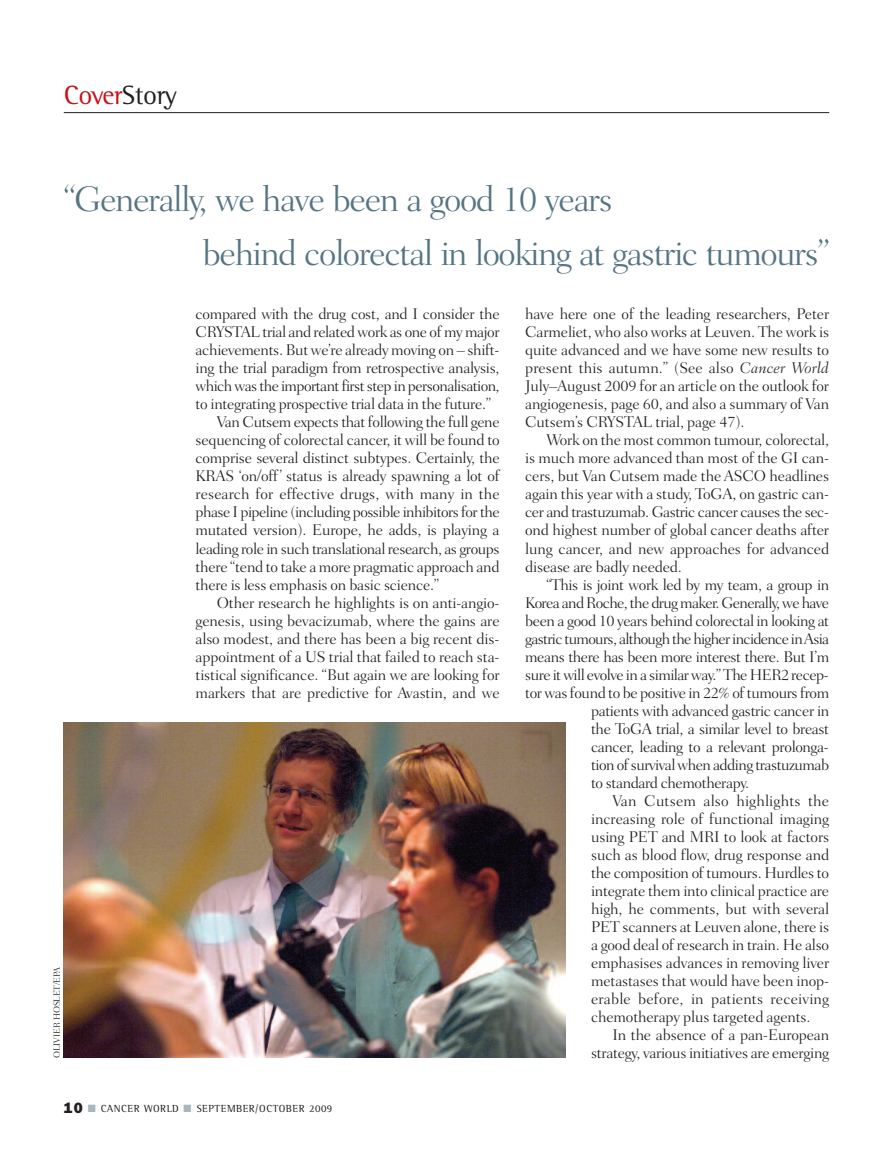
<style>
.page{position:relative;width:893px;height:1149px;background:#fff}
.page>*{position:absolute;margin:0;border:0;box-sizing:border-box;transform-origin:0 0}
.t1{font:300 36px/54px "Fairfield LH";letter-spacing:-.04em;color:#557482}
.t2{font:27px "Rotis Semi Serif";letter-spacing:-.015em;color:#c4121a}
.t3{font:300 15.75px/18px "Fairfield LH";letter-spacing:-.015em;color:#231f20;text-align:justify}
.t4{font:300 15.75px "Fairfield LH";letter-spacing:-.035em;color:#231f20}
.t5{font:300 15.75px "Fairfield LH";letter-spacing:.01em;color:#231f20}
.t6{font:300 15.75px "Fairfield LH";letter-spacing:-.045em;color:#231f20}
.t7{font:300 15.75px "Fairfield LH";letter-spacing:-.04em;color:#231f20}
.t8{font:10.5px "Rotis Semi Serif";letter-spacing:.05em;color:#231f20}
.t9{font:300 9px "Fairfield LH";letter-spacing:-.015em;color:#231f20}
.s1{color:#231f20}
.s2{font-family:"Franklin Gothic";font-weight:800;font-size:15px}
.s3{color:#a8b6be}
.s4{font-style:italic}
</style>
<div class="page">
<hr style="left:64px;top:112px;width:765px;height:1px;background:#231f20">
<img style="left:64px;top:722px;width:502px;height:335px">
<h2 class="t2" style="left:64px;top:86px;width:115px">Cover<span class="s1">Story</span></h2>
<h1 class="t1" style="left:202px;top:175px;width:628px;text-indent:-139px">“Generally, we have been a good 10 years<br>behind colorectal in looking at gastric tumours”</h1>
<p class="t9" style="left:53px;top:1057px;width:93px;rotate:-90deg">OLIVIER HOSLET/EPA</p>
<p class="t3" style="left:196px;top:306px;width:306px">compared with the drug cost, and I consider the</p>
<p class="t3" style="left:196px;top:324px;width:306px">CRYSTAL trial and related work as one of my major</p>
<p class="t3" style="left:196px;top:342px;width:305px">achievements. But we’re already moving on – shift-</p>
<p class="t3" style="left:196px;top:360px;width:305px">ing the trial paradigm from retrospective analysis,</p>
<p class="t4" style="left:196px;top:380px;width:306px">which was the important first step in personalisation,</p>
<p class="t3" style="left:196px;top:396px;width:297px">to integrating prospective trial data in the future.”</p>
<p class="t3" style="left:217px;top:414px;width:284px">Van Cutsem expects that following the full gene</p>
<p class="t3" style="left:196px;top:432px;width:306px">sequencing of colorectal cancer, it will be found to</p>
<p class="t3" style="left:196px;top:450px;width:306px">comprise several distinct subtypes. Certainly, the</p>
<p class="t3" style="left:196px;top:468px;width:306px">KRAS ‘on/off’ status is already spawning a lot of</p>
<p class="t3" style="left:196px;top:486px;width:306px">research for effective drugs, with many in the</p>
<p class="t4" style="left:196px;top:506px;width:306px">phase I pipeline (including possible inhibitors for the</p>
<p class="t3" style="left:196px;top:522px;width:306px">mutated version). Europe, he adds, is playing a</p>
<p class="t3" style="left:196px;top:540px;width:306px">leading role in such translational research, as groups</p>
<p class="t3" style="left:196px;top:558px;width:306px">there “tend to take a more pragmatic approach and</p>
<p class="t3" style="left:196px;top:576px;width:245px">there is less emphasis on basic science.”</p>
<p class="t3" style="left:217px;top:594px;width:284px">Other research he highlights is on anti-angio-</p>
<p class="t3" style="left:196px;top:612px;width:306px">genesis, using bevacizumab, where the gains are</p>
<p class="t3" style="left:196px;top:630px;width:305px">also modest, and there has been a big recent dis-</p>
<p class="t3" style="left:196px;top:648px;width:305px">appointment of a US trial that failed to reach sta-</p>
<p class="t3" style="left:196px;top:666px;width:306px">tistical significance. “But again we are looking for</p>
<p class="t3" style="left:196px;top:684px;width:306px">markers that are predictive for Avastin, and we</p>
<p class="t8" style="left:64px;top:1104px;width:270px"><span class="s2">10</span> <span class="s3">■</span> CANCER WORLD <span class="s3">■</span> SEPTEMBER/OCTOBER 2009</p>
<p class="t3" style="left:525px;top:306px;width:306px">have here one of the leading researchers, Peter Carmeliet, who also works at Leuven. The work is quite advanced and we have some new results to present this autumn.” (See also <span class="s4">Cancer World </span>July–August 2009 for an article on the outlook for angiogenesis, page 60, and also a summary of Van Cutsem’s CRYSTAL trial, page 47).</p>
<p class="t3" style="left:525px;top:432px;width:306px;text-indent:21px">Work on the most common tumour, colorectal, is much more advanced than most of the GI can&shy;cers, but Van Cutsem made the ASCO headlines again this year with a study, ToGA, on gastric can&shy;cer and trastuzumab. Gastric cancer causes the sec&shy;ond highest number of global cancer deaths after lung cancer, and new approaches for advanced disease are badly needed.</p>
<p class="t3" style="left:546px;top:576px;width:284px">“This is joint work led by my team, a group in</p>
<p class="t7" style="left:525px;top:596px;width:306px">Korea and Roche, the drug maker. Generally, we have</p>
<p class="t3" style="left:525px;top:612px;width:306px">been a good 10 years behind colorectal in looking at</p>
<p class="t6" style="left:525px;top:632px;width:306px">gastric tumours, although the higher incidence inAsia</p>
<p class="t3" style="left:525px;top:648px;width:306px">means there has been more interest there. But I’m</p>
<p class="t4" style="left:525px;top:668px;width:305px">sure it will evolve in a similar way.” The HER2 recep-</p>
<p class="t3" style="left:525px;top:684px;width:306px">tor was found to be positive in 22% of tumours from</p>
<p class="t3" style="left:591px;top:702px;width:240px">patients with advanced gastric cancer in</p>
<p class="t3" style="left:591px;top:720px;width:240px">the ToGA trial, a similar level to breast</p>
<p class="t3" style="left:591px;top:738px;width:239px">cancer, leading to a relevant prolonga-</p>
<p class="t4" style="left:591px;top:758px;width:240px">tion of survival when adding trastuzumab</p>
<p class="t3" style="left:591px;top:774px;width:159px">to standard chemotherapy.</p>
<p class="t5" style="left:612px;top:794px;width:218px">Van Cutsem also highlights the</p>
<p class="t3" style="left:591px;top:810px;width:240px">increasing role of functional imaging</p>
<p class="t3" style="left:591px;top:828px;width:240px">using PET and MRI to look at factors</p>
<p class="t3" style="left:591px;top:846px;width:240px">such as blood flow, drug response and</p>
<p class="t3" style="left:591px;top:864px;width:240px">the composition of tumours. Hurdles to</p>
<p class="t3" style="left:591px;top:882px;width:240px">integrate them into clinical practice are</p>
<p class="t3" style="left:591px;top:900px;width:240px">high, he comments, but with several</p>
<p class="t3" style="left:591px;top:918px;width:240px">PET scanners at Leuven alone, there is</p>
<p class="t3" style="left:591px;top:936px;width:240px">a good deal of research in train. He also</p>
<p class="t3" style="left:591px;top:954px;width:240px">emphasises advances in removing liver</p>
<p class="t3" style="left:591px;top:972px;width:239px">metastases that would have been inop-</p>
<p class="t5" style="left:591px;top:992px;width:240px">erable before, in patients receiving</p>
<p class="t3" style="left:591px;top:1008px;width:221px">chemotherapy plus targeted agents.</p>
<p class="t3" style="left:612px;top:1026px;width:218px">In the absence of a pan-European</p>
<p class="t3" style="left:591px;top:1044px;width:240px">strategy, various initiatives are emerging</p>
</div>
